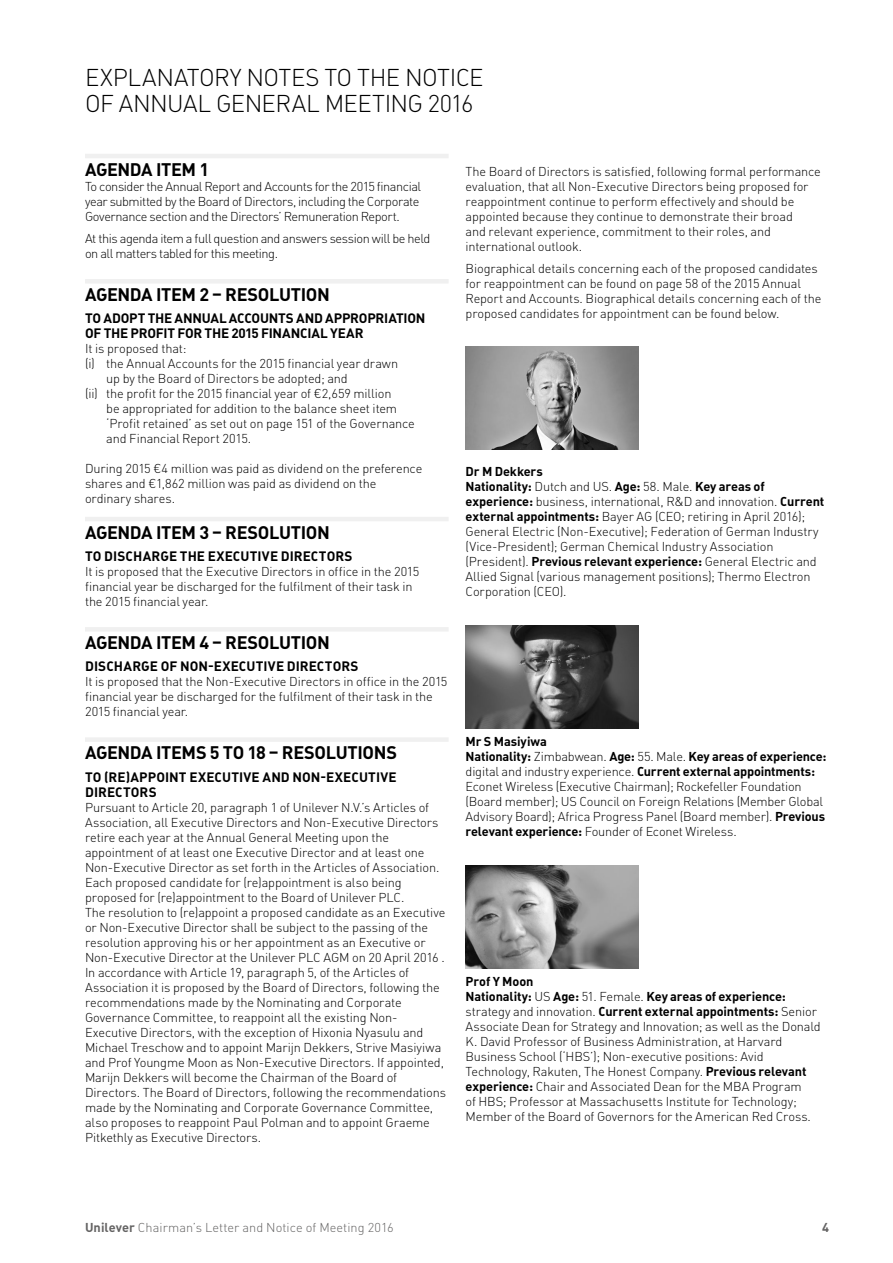
<style>
.page{position:relative;width:893px;height:1263px;background:#fff}
.page>*{position:absolute;margin:0;border:0;box-sizing:border-box;transform-origin:0 0}
._02_Page_Heading_lev{font:300 24px "DIN Pro";letter-spacing:-.025em;color:#000}
._06_Body_Copy_Headin{font:700 18px "DIN Pro";letter-spacing:-.02em;color:#000}
._06_Body_Copy_Headin-2{font:700 13.5px/15px "DIN Pro";color:#000}
._04_Body_Copy__p{font:300 12.75px/15px "DIN Pro";letter-spacing:-.01em;color:#000}
._04_Body_Copy__p_nos{font:300 12.75px/15px "DIN Pro";letter-spacing:-.01em;color:#000}
._04_Body_Copy__p-2{font:300 12.75px/15px "DIN Pro";letter-spacing:-.035em;color:#000}
.t1{font:300 12.75px "DIN Pro";letter-spacing:.005em;color:#646363}
._04_Body_Copy__p_nos-2{font:700 12.75px "DIN Pro";letter-spacing:-.01em;color:#000}
.t2{font:700 12.75px "DIN Pro";color:#646363}
.s1{font-weight:700}
</style>
<div class="page">
<hr style="left:85px;top:154px;width:364px;height:4px;background:#f0f0f0">
<div style="left:85px;top:279px;width:364px;height:5px;background:#f0f0f0"></div>
<hr style="left:85px;top:517px;width:364px;height:4px;background:#f0f0f0">
<div style="left:85px;top:627px;width:364px;height:5px;background:#f0f0f0"></div>
<div style="left:85px;top:737px;width:364px;height:5px;background:#f0f0f0"></div>
<img style="left:466px;top:347px;width:173px;height:103px">
<img style="left:466px;top:866px;width:173px;height:103px">
<img style="left:466px;top:626px;width:173px;height:102px">
<p class="_02_Page_Heading_lev" style="left:85px;top:58px;width:400px">EXPLANATORY NOTES TO THE NOTICE</p>
<p class="_02_Page_Heading_lev" style="left:85px;top:85px;width:390px">OF ANNUAL GENERAL MEETING 2016</p>
<p class="_06_Body_Copy_Headin" style="left:85px;top:154px;width:126px">AGENDA ITEM 1</p>
<p class="_04_Body_Copy__p-2" style="left:85px;top:177px;width:338px">To consider the Annual Report and Accounts for the 2015 financial year submitted by the Board of Directors, including the Corporate<br>Governance section and the Directors’ Remuneration Report.</p>
<p class="_04_Body_Copy__p-2" style="left:85px;top:230px;width:347px">At this agenda item a full question and answers session will be held on all matters tabled for this meeting.</p>
<p class="_06_Body_Copy_Headin" style="left:85px;top:279px;width:246px">AGENDA ITEM 2 – RESOLUTION</p>
<p class="_06_Body_Copy_Headin-2" style="left:85px;top:309px;width:342px">TO ADOPT THE ANNUAL ACCOUNTS AND APPROPRIATION<br>OF THE PROFIT FOR THE 2015 FINANCIAL YEAR</p>
<p class="_04_Body_Copy__p_nos" style="left:85px;top:340px;width:103px">It is proposed that:</p>
<p class="_04_Body_Copy__p_nos" style="left:106px;top:355px;width:293px;text-indent:-21px">(i) the Annual Accounts for the 2015 financial year drawn up by the Board of Directors be adopted; and</p>
<p class="_04_Body_Copy__p_nos" style="left:106px;top:385px;width:310px;text-indent:-21px">(ii) the profit for the 2015 financial year of €2,659 million<br>be appropriated for addition to the balance sheet item ‘Profit retained’ as set out on page 151 of the Governance and Financial Report 2015.</p>
<p class="_04_Body_Copy__p_nos" style="left:85px;top:460px;width:339px">During 2015 €4 million was paid as dividend on the preference shares and €1,862 million was paid as dividend on the ordinary shares.</p>
<p class="_06_Body_Copy_Headin" style="left:85px;top:517px;width:246px">AGENDA ITEM 3 – RESOLUTION</p>
<p class="_06_Body_Copy_Headin-2" style="left:85px;top:547px;width:269px">TO DISCHARGE THE EXECUTIVE DIRECTORS</p>
<p class="_04_Body_Copy__p" style="left:85px;top:563px;width:336px">It is proposed that the Executive Directors in office in the 2015 financial year be discharged for the fulfilment of their task in the 2015 financial year.</p>
<p class="_06_Body_Copy_Headin" style="left:85px;top:627px;width:246px">AGENDA ITEM 4 – RESOLUTION</p>
<p class="_06_Body_Copy_Headin-2" style="left:85px;top:657px;width:275px">DISCHARGE OF NON-EXECUTIVE DIRECTORS</p>
<p class="_04_Body_Copy__p" style="left:85px;top:673px;width:364px">It is proposed that the Non-Executive Directors in office in the 2015 financial year be discharged for the fulfilment of their task in the<br>2015 financial year.</p>
<p class="_06_Body_Copy_Headin" style="left:85px;top:737px;width:313px">AGENDA ITEMS 5 TO 18 – RESOLUTIONS</p>
<p class="_06_Body_Copy_Headin-2" style="left:85px;top:768px;width:313px">TO (RE)APPOINT EXECUTIVE AND NON-EXECUTIVE<br>DIRECTORS</p>
<p class="_04_Body_Copy__p" style="left:85px;top:798px;width:362px">Pursuant to Article 20, paragraph 1 of Unilever N.V.’s Articles of Association, all Executive Directors and Non-Executive Directors retire each year at the Annual General Meeting upon the appointment of at least one Executive Director and at least one Non-Executive Director as set forth in the Articles of Association.<br>Each proposed candidate for (re)appointment is also being proposed for (re)appointment to the Board of Unilever PLC.<br>The resolution to (re)appoint a proposed candidate as an Executive or Non-Executive Director shall be subject to the passing of the resolution approving his or her appointment as an Executive or Non-Executive Director at the Unilever PLC AGM on 20 April 2016 .<br>In accordance with Article 19, paragraph 5, of the Articles of Association it is proposed by the Board of Directors, following the recommendations made by the Nominating and Corporate Governance Committee, to reappoint all the existing Non-Executive Directors, with the exception of Hixonia Nyasulu and Michael Treschow and to appoint Marijn Dekkers, Strive Masiyiwa and Prof Youngme Moon as Non-Executive Directors. If appointed, Marijn Dekkers will become the Chairman of the Board of Directors. The Board of Directors, following the recommendations made by the Nominating and Corporate Governance Committee, also proposes to reappoint Paul Polman and to appoint Graeme Pitkethly as Executive Directors.</p>
<p class="_04_Body_Copy__p" style="left:466px;top:162px;width:357px">The Board of Directors is satisfied, following formal performance evaluation, that all Non-Executive Directors being proposed for reappointment continue to perform effectively and should be appointed because they continue to demonstrate their broad<br>and relevant experience, commitment to their roles, and international outlook.</p>
<p class="_04_Body_Copy__p" style="left:466px;top:260px;width:357px">Biographical details concerning each of the proposed candidates for reappointment can be found on page 58 of the 2015 Annual Report and Accounts. Biographical details concerning each of the proposed candidates for appointment can be found below.</p>
<p class="_04_Body_Copy__p_nos-2" style="left:466px;top:460px;width:79px">Dr M Dekkers</p>
<p class="_04_Body_Copy__p" style="left:466px;top:477px;width:360px"><span class="s1">Nationality:</span> Dutch and US. <span class="s1">Age:</span> 58. Male. <span class="s1">Key areas of experience:</span> business, international, R&amp;D and innovation. <span class="s1">Current external appointments:</span> Bayer AG (CEO; retiring in April 2016); General Electric (Non-Executive); Federation of German Industry (Vice-President); German Chemical Industry Association (President). <span class="s1">Previous relevant experience:</span> General Electric and Allied Signal (various management positions); Thermo Electron Corporation (CEO).</p>
<p class="_04_Body_Copy__p_nos-2" style="left:466px;top:730px;width:83px">Mr S Masiyiwa</p>
<p class="_04_Body_Copy__p" style="left:466px;top:747px;width:362px"><span class="s1">Nationality:</span> Zimbabwean. <span class="s1">Age:</span> 55. Male. <span class="s1">Key areas of experience: </span>digital and industry experience. <span class="s1">Current external appointments:<br></span>Econet Wireless (Executive Chairman); Rockefeller Foundation (Board member); US Council on Foreign Relations (Member Global Advisory Board); Africa Progress Panel (Board member). <span class="s1">Previous relevant experience:</span> Founder of Econet Wireless.</p>
<p class="_04_Body_Copy__p_nos-2" style="left:466px;top:970px;width:69px">Prof Y Moon</p>
<p class="_04_Body_Copy__p" style="left:466px;top:987px;width:357px"><span class="s1">Nationality:</span> US <span class="s1">Age:</span> 51. Female. <span class="s1">Key areas of experience: </span>strategy and innovation. <span class="s1">Current external appointments:</span> Senior Associate Dean for Strategy and Innovation; as well as the Donald K. David Professor of Business Administration, at Harvard Business School (‘HBS’); Non-executive positions: Avid Technology, Rakuten, The Honest Company. <span class="s1">Previous relevant experience:</span> Chair and Associated Dean for the MBA Program<br>of HBS; Professor at Massachusetts Institute for Technology; Member of the Board of Governors for the American Red Cross.</p>
<p class="t1" style="left:85px;top:1217px;width:310px"><span class="s1">Unilever</span> Chairman’s Letter and Notice of Meeting 2016</p>
<p class="t2" style="left:822px;top:1216px;width:8px">4</p>
</div>
